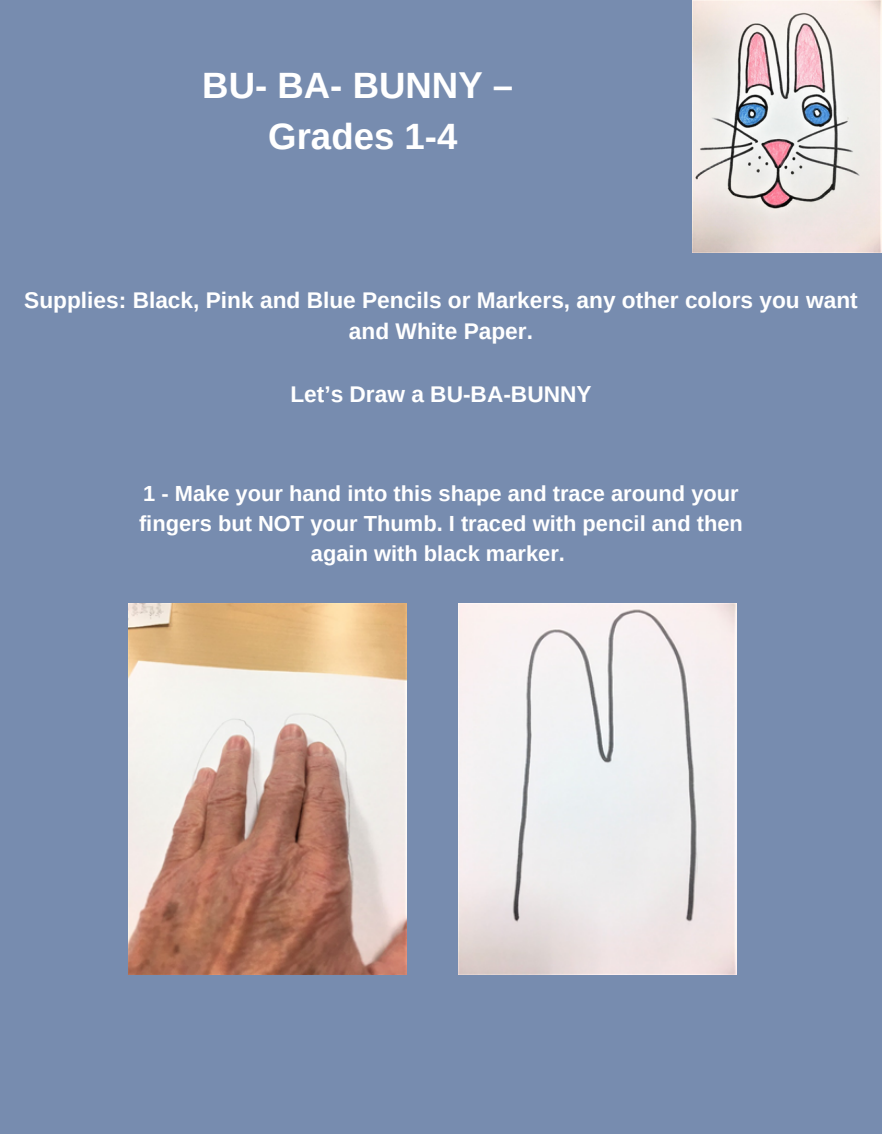
<style>
.page{position:relative;width:882px;height:1134px;background:#778caf}
.page>*{position:absolute;margin:0;border:0;box-sizing:border-box;transform-origin:0 0}
.t1{font:700 36.57px "Arimo";color:#fff}
.t2{font:700 22.66px/31.3px "Arimo";color:#fff;text-align:center}
.t3{font:700 21.88px/30.2px "Arimo";color:#fff;text-align:center}
</style>
<div class="page">
<img style="left:692px;top:0;width:190px;height:253px">
<img style="left:128px;top:604px;width:279px;height:370px">
<img style="left:458px;top:604px;width:278px;height:370px">
<p class="t1" style="left:202px;top:65px;width:312px">BU- BA- BUNNY –</p>
<p class="t1" style="left:268px;top:116px;width:191px">Grades 1-4</p>
<p class="t2" style="left:24px;top:285px;width:835px">Supplies: Black, Pink and Blue Pencils or Markers, any other colors you want and White Paper.</p>
<p class="t2" style="left:290px;top:378px;width:303px">Let’s Draw a BU-BA-BUNNY</p>
<p class="t3" style="left:139px;top:478px;width:605px">1 - Make your hand into this shape and trace around your fingers but NOT your Thumb. I traced with pencil and then again with black marker.</p>
</div>
